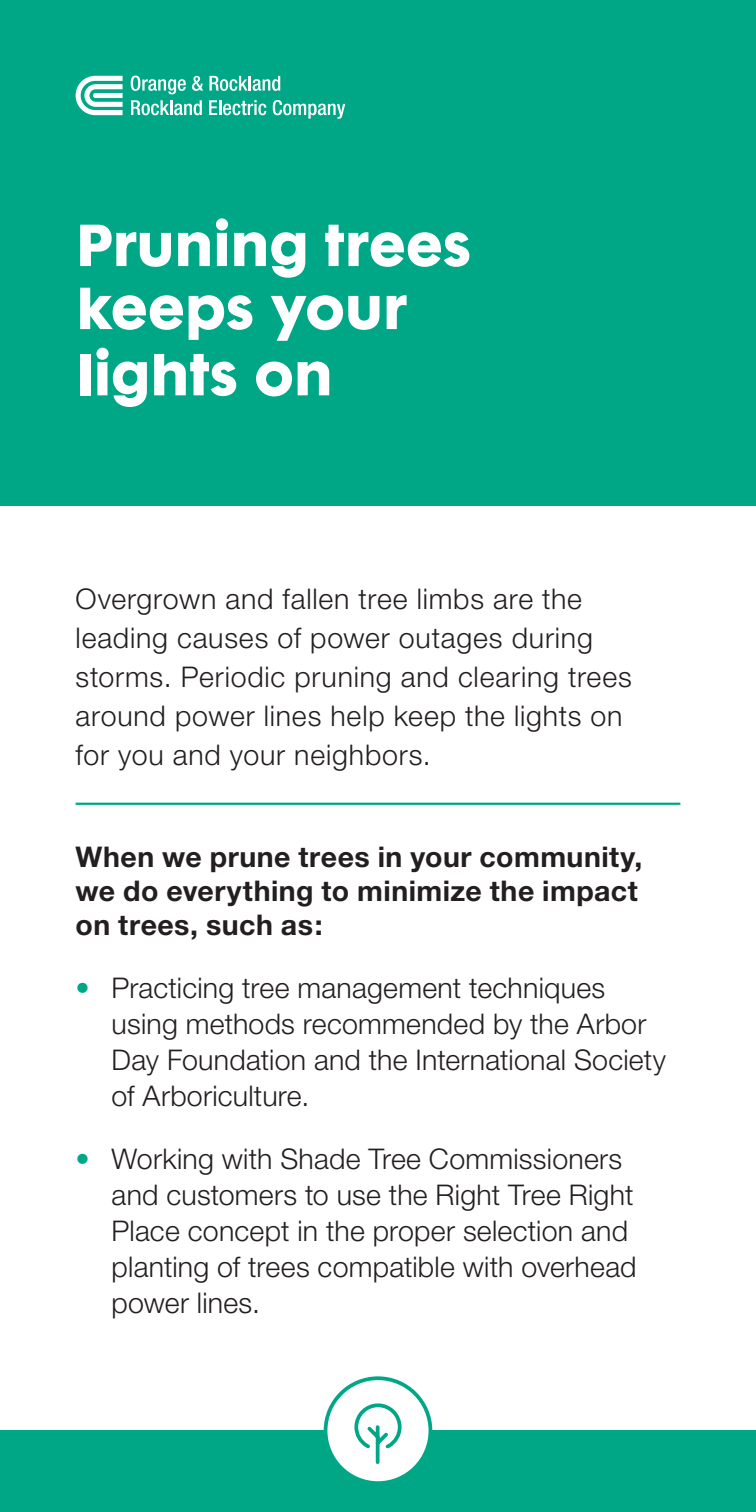
<style>
.page{position:relative;width:756px;height:1512px;background:#fff}
.page>*{position:absolute;margin:0;border:0;box-sizing:border-box;transform-origin:0 0}
.t1{font:54px/64.5px "Cg Futura Maxi Bd";color:#fff}
.t2{font:300 28.5px/36px "Helvetica Neue";letter-spacing:.01em;color:#231f20}
.t3{font:300 28.5px/39px "Helvetica Neue";letter-spacing:.03em;color:#231f20}
.t4{font:700 28.5px/34.2px "Helvetica Neue";letter-spacing:.015em;color:#231f20}
.s1{color:#00a786}
</style>
<div class="page">
<div style="left:0;top:0;width:756px;height:505px;background:#00a786"></div>
<hr style="left:76px;top:803px;width:604px;height:2px;background:#00a786">
<svg style="left:76px;top:76px;width:47px;height:39px"></svg>
<svg style="left:131px;top:76px;width:55px;height:18px"></svg>
<svg style="left:192px;top:76px;width:11px;height:15px"></svg>
<svg style="left:209px;top:76px;width:71px;height:15px"></svg>
<svg style="left:131px;top:100px;width:71px;height:15px"></svg>
<svg style="left:209px;top:100px;width:57px;height:15px"></svg>
<svg style="left:273px;top:100px;width:72px;height:19px"></svg>
<div style="left:0;top:1431px;width:756px;height:81px;background:#00a786"></div>
<div style="left:324px;top:1376px;width:108px;height:109px;background:#fff;border:4px solid #00a786;border-radius:50%"></div>
<svg style="left:354px;top:1403px;width:48px;height:61px"></svg>
<h1 class="t1" style="left:76px;top:215px;width:397px">Pruning trees keeps your lights on</h1>
<p class="t3" style="left:76px;top:579px;width:558px">Overgrown and fallen tree limbs are the leading causes of power outages during storms. Periodic pruning and clearing trees around power lines help keep the lights on for you and your neighbors.</p>
<p class="t4" style="left:76px;top:839px;width:568px">When we prune trees in your community, we do everything to minimize the impact on trees, such as:</p>
<p class="t2" style="left:112px;top:969px;width:556px;text-indent:-36px"><span class="s1">•</span> Practicing tree management techniques using methods recommended by the Arbor Day Foundation and the International Society of Arboriculture.</p>
<p class="t2" style="left:112px;top:1140px;width:527px;text-indent:-36px"><span class="s1">•</span> Working with Shade Tree Commissioners and customers to use the Right Tree Right Place concept in the proper selection and planting of trees compatible with overhead power lines.</p>
</div>
